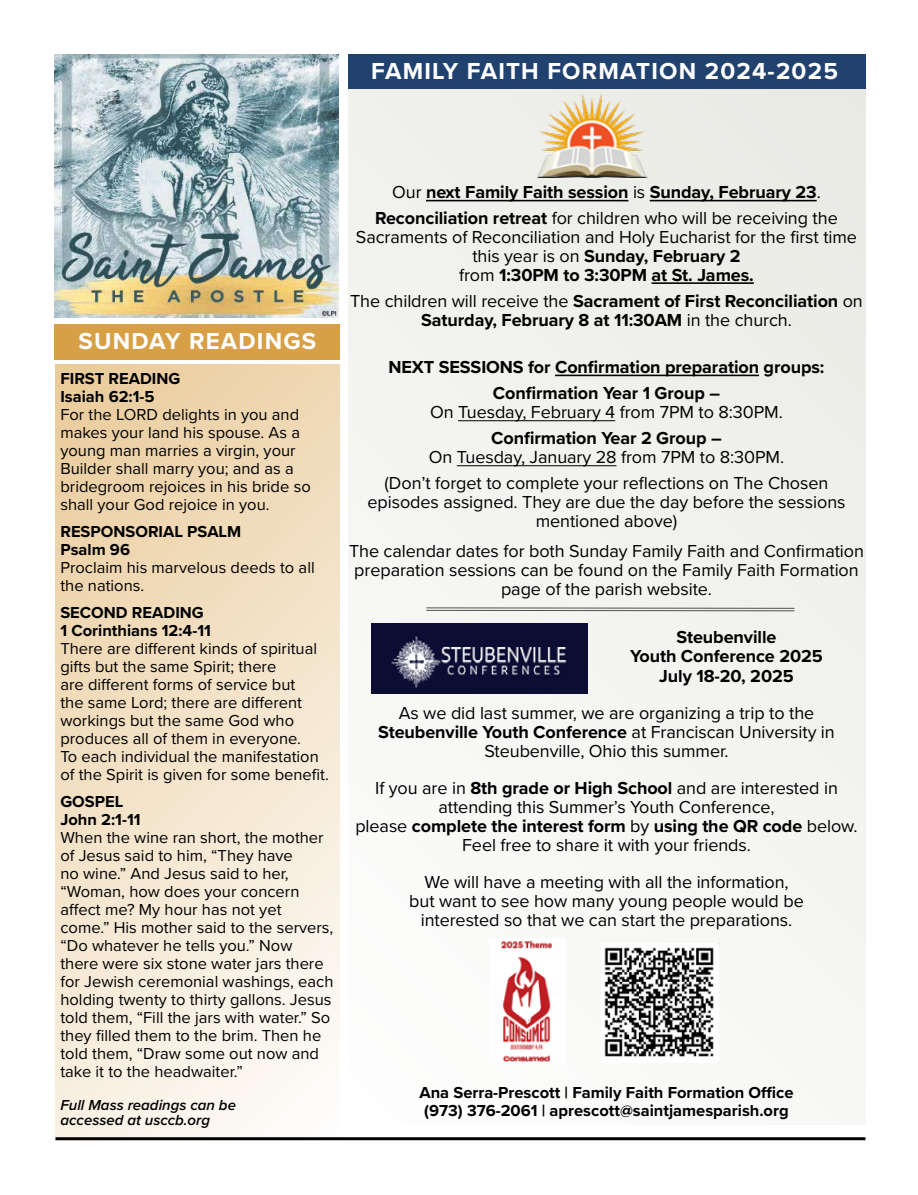
<style>
.page{position:relative;width:918px;height:1195px;background:#fff}
.page>*{position:absolute;margin:0;border:0;box-sizing:border-box;transform-origin:0 0}
.t1{font:700 24px "Proxima Nova";letter-spacing:.05em;color:#fff}
.t2{font:18px/18.8px "Proxima Nova";letter-spacing:-.005em;color:#000;text-align:center}
.t3{font:700 18px/19.5px "Proxima Nova";letter-spacing:-.005em;color:#000;text-align:center}
.t4{font:16.5px/18px "Proxima Nova";color:#000}
.t5{font:700 16.5px/18px "Proxima Nova";color:#000}
.t6{font:italic 600 15px/15px "Proxima Nova";color:#000}
.s1{font-weight:400}
.s2{font-weight:700}
</style>
<div class="page">
<img style="left:54px;top:54px;width:285px;height:263px">
<div style="left:56px;top:365px;width:284px;height:776px;background:linear-gradient(to bottom,#ecd1a7,#fcf7f1)"></div>
<div style="left:55px;top:324px;width:285px;height:35px;background:#d8a046"></div>
<hr style="left:56px;top:1137px;width:810px;height:3px;background:#000">
<div style="left:348px;top:69px;width:518px;height:1055px;background:#f3f3f0"></div>
<div style="left:348px;top:54px;width:518px;height:34px;background:#21426f"></div>
<hr style="left:426px;top:200px;width:202px;height:1px;background:#000">
<hr style="left:650px;top:200px;width:167px;height:1px;background:#000">
<hr style="left:652px;top:282px;width:102px;height:2px;background:#000">
<hr style="left:555px;top:375px;width:204px;height:1px;background:#000">
<hr style="left:458px;top:420px;width:157px;height:1px;background:#000">
<hr style="left:457px;top:465px;width:160px;height:1px;background:#000">
<img style="left:371px;top:624px;width:217px;height:69px">
<img style="left:490px;top:939px;width:76px;height:123px">
<img style="left:601px;top:943px;width:118px;height:119px">
<hr style="left:426px;top:607px;width:368px;height:1px;background:#000">
<hr style="left:426px;top:610px;width:368px;height:1px;background:#000">
<img style="left:537px;top:93px;width:111px;height:84px">
<h1 class="t1" style="left:371px;top:53px;width:468px">FAMILY FAITH FORMATION 2024-2025</h1>
<h1 class="t1" style="left:78px;top:323px;width:239px">SUNDAY READINGS</h1>
<p class="t5" style="left:60px;top:369px;width:121px">FIRST READING<br>Isaiah 62:1-5</p>
<p class="t4" style="left:60px;top:404px;width:252px">For the LORD delights in you and makes your land his spouse. As a young man marries a virgin, your<br>Builder shall marry you; and as a bridegroom rejoices in his bride so shall your God rejoice in you.</p>
<p class="t5" style="left:60px;top:522px;width:182px">RESPONSORIAL PSALM<br>Psalm 96</p>
<p class="t4" style="left:60px;top:557px;width:256px">Proclaim his marvelous deeds to all the nations.</p>
<p class="t5" style="left:60px;top:603px;width:152px">SECOND READING<br>1 Corinthians 12:4-11</p>
<p class="t4" style="left:60px;top:638px;width:270px">There are different kinds of spiritual gifts but the same Spirit; there<br>are different forms of service but<br>the same Lord; there are different workings but the same God who produces all of them in everyone.<br>To each individual the manifestation of the Spirit is given for some benefit.</p>
<p class="t5" style="left:60px;top:792px;width:82px">GOSPEL<br>John 2:1-11</p>
<p class="t4" style="left:60px;top:827px;width:275px">When the wine ran short, the mother of Jesus said to him, “They have<br>no wine.” And Jesus said to her, “Woman, how does your concern affect me? My hour has not yet come.” His mother said to the servers, “Do whatever he tells you.” Now there were six stone water jars there for Jewish ceremonial washings, each holding twenty to thirty gallons. Jesus told them, “Fill the jars with water.” So they filled them to the brim. Then he told them, “Draw some out now and take it to the headwaiter.”</p>
<p class="t6" style="left:60px;top:1097px;width:177px">Full Mass readings can be accessed at usccb.org</p>
<p class="t3" style="left:375px;top:179px;width:464px;line-height:26.2px"><span class="s1">Our</span> next Family Faith session <span class="s1">is</span> Sunday, February 23<span class="s1">.<br></span>Reconciliation retreat <span class="s1">for children who will be receiving the</span></p>
<p class="t2" style="left:356px;top:227px;width:503px">Sacraments of Reconciliation and Holy Eucharist for the first time this year is on <span class="s2">Sunday, February 2<br></span>from <span class="s2">1:30PM to 3:30PM at St. James.</span></p>
<p class="t3" style="left:350px;top:291px;width:514px"><span class="s1">The children will receive the</span> Sacrament of First Reconciliation <span class="s1">on<br></span>Saturday, February 8 at 11:30AM <span class="s1">in the church.</span></p>
<p class="t3" style="left:389px;top:353px;width:437px;line-height:26.2px">NEXT SESSIONS for Confirmation preparation groups:<br>Confirmation Year 1 Group –</p>
<p class="t2" style="left:430px;top:402px;width:354px">On Tuesday, February 4 from 7PM to 8:30PM.</p>
<p class="t3" style="left:491px;top:428px;width:232px">Confirmation Year 2 Group –</p>
<p class="t2" style="left:385px;top:443px;width:445px;line-height:26.2px">On Tuesday, January 28 from 7PM to 8:30PM.<br>(Don’t forget to complete your reflections on The Chosen</p>
<p class="t2" style="left:367px;top:492px;width:480px">episodes assigned. They are due the day before the sessions mentioned above)</p>
<p class="t2" style="left:349px;top:541px;width:517px">The calendar dates for both Sunday Family Faith and Confirmation preparation sessions can be found on the Family Faith Formation page of the parish website.</p>
<p class="t3" style="left:630px;top:627px;width:194px">Steubenville<br>Youth Conference 2025<br>July 18-20, 2025</p>
<p class="t2" style="left:378px;top:703px;width:458px">As we did last summer, we are organizing a trip to the<br><span class="s2">Steubenville Youth Conference</span> at Franciscan University in<br>Steubenville, Ohio this summer.</p>
<p class="t2" style="left:355px;top:778px;width:504px">If you are in <span class="s2">8th grade or High School</span> and are interested in attending this Summer’s Youth Conference,<br>please <span class="s2">complete the interest form</span> by <span class="s2">using the QR code</span> below.<br>Feel free to share it with your friends.</p>
<p class="t2" style="left:409px;top:872px;width:396px">We will have a meeting with all the information,<br>but want to see how many young people would be interested so that we can start the preparations.</p>
<p class="t5" style="left:419px;top:1083px;width:376px">Ana Serra-Prescott | Family Faith Formation Office (973) 376-2061 | aprescott@saintjamesparish.org</p>
</div>
